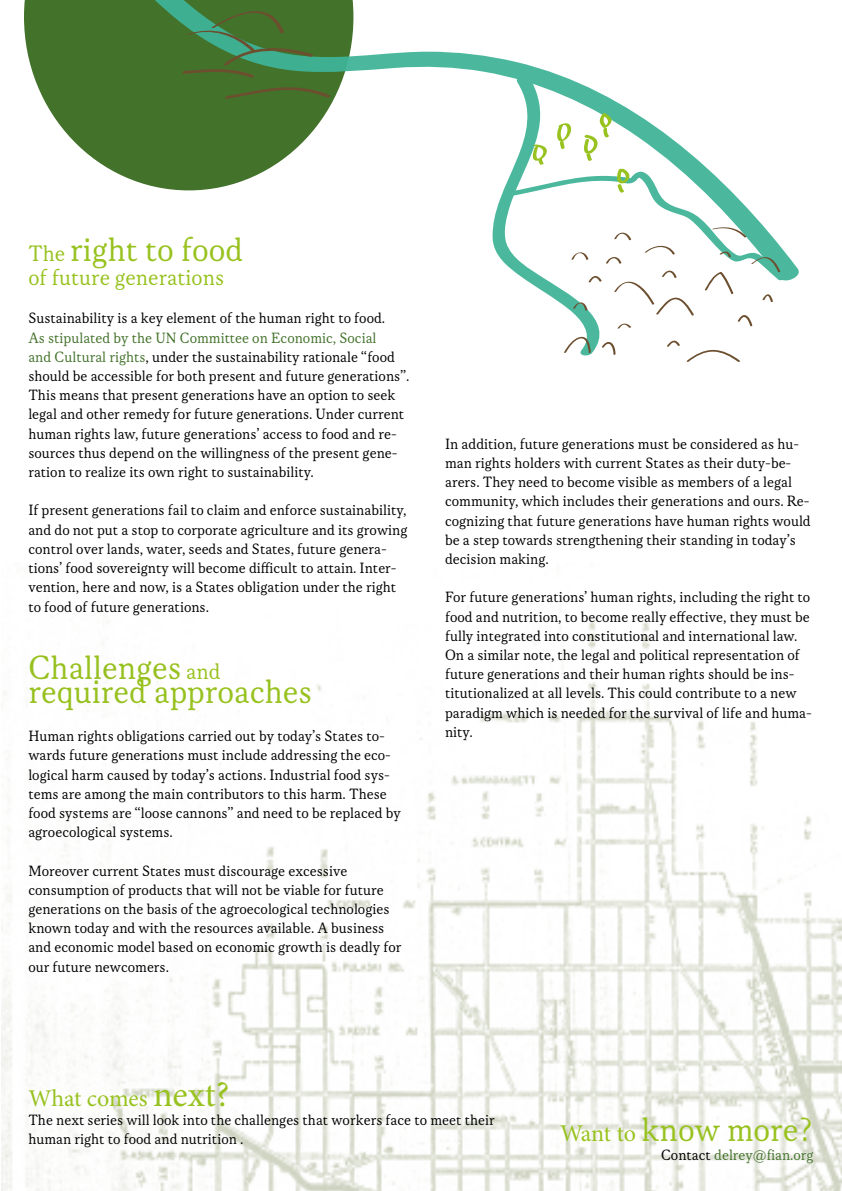
<style>
.page{position:relative;width:842px;height:1191px;background:#fff}
.page>*{position:absolute;margin:0;border:0;box-sizing:border-box;transform-origin:0 0}
.t1{font:36px "Korpus A";color:#98c21f}
.t2{font:24px "Korpus A";color:#98c21f}
.t3{font:24px "Minion Pro";letter-spacing:-.005em;color:#98c21f}
.t4{font:16px/19.2px "Korpus A";color:#000}
.t5{font:16px "Korpus A";color:#43722b}
.s1{font-size:24px}
.s2{color:#43722b}
.s3{font-size:36px}
.s4{font-family:"Minion Pro";font-size:24px}
.s5{color:#000}
</style>
<div class="page">
<img style="left:1px;top:564px;width:841px;height:627px">
<svg style="left:24px;top:0;width:775px;height:281px"></svg>
<svg style="left:224px;top:86px;width:107px;height:13px"></svg>
<svg style="left:182px;top:11px;width:132px;height:67px;background:#457d44"></svg>
<svg style="left:490px;top:72px;width:297px;height:290px"></svg>
<h1 class="t1" style="left:28px;top:229px;width:216px"><span class="s1">The</span> right to food</h1>
<h2 class="t2" style="left:28px;top:264px;width:197px">of future generations</h2>
<p class="t4" style="left:28px;top:309px;width:358px">Sustainability is a key element of the human right to food.</p>
<p class="t4" style="left:28px;top:328px;width:382px"><span class="s2">As stipulated by the UN Committee on Economic, Social<br>and Cultural rights</span>, under the sustainability rationale “food should be accessible for both present and future generations”.<br>This means that present generations have an option to seek legal and other remedy for future generations. Under current human rights law, future generations’ access to food and re&shy;sources thus depend on the willingness of the present gene&shy;ration to realize its own right to sustainability.</p>
<p class="t4" style="left:28px;top:501px;width:381px">If present generations fail to claim and enforce sustainability, and do not put a stop to corporate agriculture and its growing control over lands, water, seeds and States, future genera&shy;tions’ food sovereignty will become difficult to attain. Inter&shy;vention, here and now, is a States obligation under the right to food of future generations.</p>
<h1 class="t1" style="left:28px;top:647px;width:194px">Challenges <span class="s1">and</span></h1>
<h1 class="t1" style="left:28px;top:671px;width:285px">required approaches</h1>
<p class="t4" style="left:28px;top:726px;width:374px">Human rights obligations carried out by today’s States to&shy;wards future generations must include addressing the eco&shy;logical harm caused by today’s actions. Industrial food sys&shy;tems are among the main contributors to this harm. These food systems are “loose cannons” and need to be replaced by agroecological systems.</p>
<p class="t4" style="left:28px;top:861px;width:375px">Moreover current States must discourage excessive consumption of products that will not be viable for future generations on the basis of the agroecological technologies known today and with the resources available. A business and economic model based on economic growth is deadly for our future newcomers.</p>
<p class="t4" style="left:445px;top:434px;width:367px">In addition, future generations must be considered as hu&shy;man rights holders with current States as their duty-be&shy;arers. They need to become visible as members of a legal community, which includes their generations and ours. Re&shy;cognizing that future generations have human rights would be a step towards strengthening their standing in today’s decision making.</p>
<p class="t4" style="left:445px;top:587px;width:368px">For future generations’ human rights, including the right to food and nutrition, to become really effective, they must be fully integrated into constitutional and international law.<br>On a similar note, the legal and political representation of future generations and their human rights should be ins&shy;titutionalized at all levels. This could contribute to a new paradigm which is needed for the survival of life and huma&shy;nity.</p>
<h2 class="t3" style="left:28px;top:1082px;width:203px">What comes <span class="s3">next?</span></h2>
<p class="t4" style="left:28px;top:1110px;width:468px">The next series will look into the challenges that workers face to meet their human right to food and nutrition .</p>
<h1 class="t1" style="left:560px;top:1108px;width:255px"><span class="s4">Want to</span> know more?</h1>
<p class="t5" style="left:661px;top:1145px;width:154px"><span class="s5">Contact</span> delrey@fian.org</p>
</div>
